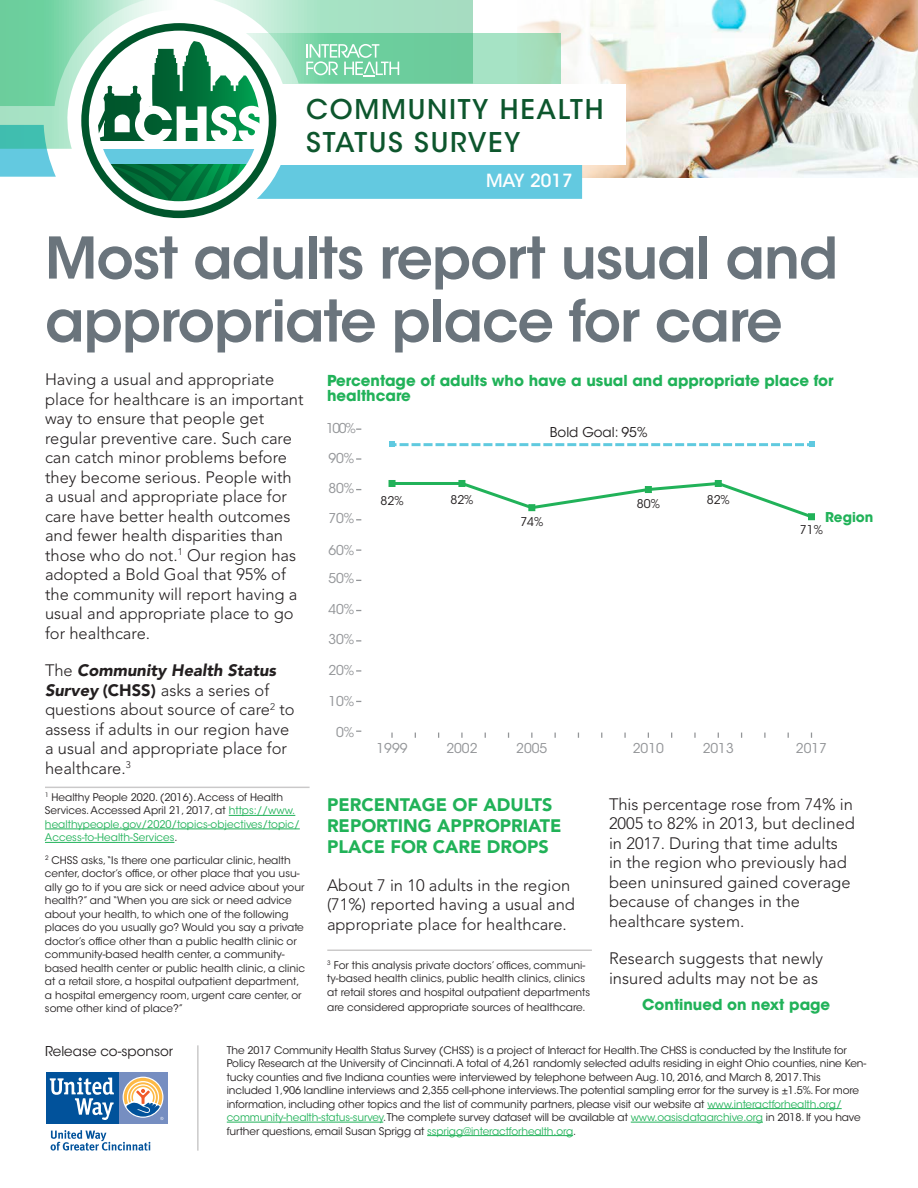
<style>
.page{position:relative;width:918px;height:1188px;background:#fff}
.page>*{position:absolute;margin:0;border:0;box-sizing:border-box;transform-origin:0 0}
.t1{font:600 57px/63px "ITC Avant Garde Std";letter-spacing:-.02em;color:#6a747c}
.t2{font:500 27px/33px "ITC Avant Garde Std";letter-spacing:.06em;color:#0d562d}
.t3{font:900 18px/21px "Avenir LT Std";color:#21b258}
.t4{font:500 18px "ITC Avant Garde Std";color:#fff}
.t5{font:300 16.5px/19.5px "Avenir LT Std";color:#231f20}
.t6{font:700 15px/15px "ITC Avant Garde Std";color:#21b259}
.t7{font:13.5px "ITC Avant Garde Std";color:#939598}
.t8{font:13.5px "ITC Avant Garde Std";color:#231f20}
.t9{font:700 13.5px "ITC Avant Garde Std";color:#21b259}
.t10{font:12px "ITC Avant Garde Std";color:#231f20}
.t11{font:10.5px/13.5px "ITC Avant Garde Std";letter-spacing:-.01em;color:#231f20}
.t12{font:10.5px/13.5px "ITC Avant Garde Std";color:#21b259}
.s1{font-weight:900;font-style:italic}
.s2{font-weight:900}
.s3{color:#231f20}
.s4{color:#21b259}
</style>
<div class="page">
<img style="left:582px;top:0;width:336px;height:177px">
<div style="left:280px;top:84px;width:346px;height:81px;background:#fff"></div>
<svg style="left:0;top:0;width:582px;height:218px"></svg>
<hr style="left:707px;top:1108px;width:135px;height:1px;background:#21b259">
<hr style="left:227px;top:1122px;width:156px;height:1px;background:#21b259">
<hr style="left:631px;top:1122px;width:132px;height:1px;background:#21b259">
<hr style="left:427px;top:1135px;width:146px;height:1px;background:#21b259">
<hr style="left:392px;top:482px;width:70px;height:3px;background:#21b259">
<svg style="left:389px;top:441px;width:426px;height:6px"></svg>
<div style="left:389px;top:480px;width:6px;height:7px;border:1px solid #22b158"></div>
<svg style="left:458px;top:480px;width:357px;height:41px"></svg>
<div style="left:808px;top:513px;width:7px;height:7px;border:1px solid #22b158"></div>
<div style="left:118px;top:1072px;width:50px;height:51px;background:#768ec1"></div>
<svg style="left:123px;top:1077px;width:40px;height:41px"></svg>
<div style="left:46px;top:1072px;width:72px;height:51px;background:#01529b"></div>
<svg style="left:50px;top:1078px;width:64px;height:42px"></svg>
<svg style="left:124px;top:1078px;width:39px;height:42px"></svg>
<svg style="left:51px;top:1130px;width:99px;height:21px"></svg>
<hr style="left:197px;top:1045px;width:2px;height:106px;background:#231f20">
<hr style="left:229px;top:815px;width:66px;height:1px;background:#21b259">
<hr style="left:45px;top:829px;width:255px;height:1px;background:#21b259">
<hr style="left:45px;top:842px;width:129px;height:1px;background:#21b259">
<hr style="left:45px;top:787px;width:265px;height:1px;background:#231f20">
<hr style="left:327px;top:950px;width:265px;height:1px;background:#231f20">
<h2 class="t2" style="left:306px;top:93px;width:299px">COMMUNITY HEALTH<br>STATUS SURVEY</h2>
<h3 class="t4" style="left:486px;top:169px;width:88px">MAY 2017</h3>
<h1 class="t1" style="left:45px;top:226px;width:795px">Most adults report usual and appropriate place for care</h1>
<p class="t5" style="left:45px;top:370px;width:260px">Having a usual and appropriate place for healthcare is an important way to ensure that people get regular preventive care. Such care can catch minor problems before they become serious. People with a usual and appropriate place for care have better health outcomes and fewer health disparities than those who do not.<sup>1</sup> Our region has adopted a Bold Goal that 95% of the community will report having a usual and appropriate place to go for healthcare.</p>
<h3 class="t5" style="left:45px;top:661px;width:251px">The <span class="s1">Community Health Status<br>Survey</span> <span class="s2">(CHSS)</span> asks a series of questions about source of care<sup>2</sup> to assess if adults in our region have a usual and appropriate place for healthcare.<sup>3</sup></h3>
<h3 class="t3" style="left:327px;top:794px;width:236px">PERCENTAGE OF ADULTS<br>REPORTING APPROPRIATE<br>PLACE FOR CARE DROPS</h3>
<h3 class="t5" style="left:327px;top:875px;width:250px">About 7 in 10 adults in the region (71%) reported having a usual and appropriate place for healthcare.</h3>
<h3 class="t6" style="left:327px;top:373px;width:508px">Percentage of adults who have a usual and appropriate place for healthcare</h3>
<p class="t7" style="left:326px;top:419px;width:31px">100%</p>
<p class="t8" style="left:550px;top:424px;width:99px">Bold Goal: 95%</p>
<p class="t7" style="left:328px;top:449px;width:27px">90%</p>
<p class="t7" style="left:328px;top:480px;width:27px">80%</p>
<p class="t10" style="left:381px;top:493px;width:25px">82%</p>
<p class="t10" style="left:450px;top:493px;width:25px">82%</p>
<p class="t10" style="left:707px;top:492px;width:25px">82%</p>
<p class="t10" style="left:520px;top:515px;width:25px">74%</p>
<p class="t10" style="left:637px;top:496px;width:25px">80%</p>
<p class="t9" style="left:825px;top:508px;width:50px">Region</p>
<p class="t7" style="left:328px;top:510px;width:27px">70%</p>
<p class="t10" style="left:800px;top:522px;width:25px">71%</p>
<p class="t7" style="left:328px;top:542px;width:27px">60%</p>
<p class="t7" style="left:328px;top:570px;width:27px">50%</p>
<p class="t7" style="left:328px;top:601px;width:27px">40%</p>
<p class="t7" style="left:328px;top:631px;width:27px">30%</p>
<p class="t7" style="left:328px;top:661px;width:27px">20%</p>
<p class="t7" style="left:328px;top:693px;width:27px">10%</p>
<p class="t7" style="left:336px;top:724px;width:20px">0%</p>
<p class="t7" style="left:703px;top:739px;width:33px">2013</p>
<p class="t7" style="left:796px;top:739px;width:33px">2017</p>
<p class="t7" style="left:376px;top:740px;width:33px">1999</p>
<p class="t7" style="left:446px;top:740px;width:33px">2002</p>
<p class="t7" style="left:516px;top:740px;width:33px">2005</p>
<p class="t7" style="left:633px;top:740px;width:33px">2010</p>
<p class="t12" style="left:45px;top:790px;width:256px"><sup>1</sup> <span class="s3">Healthy People 2020. (2016). Access of Health Services. Accessed April 21, 2017, at</span> https://www. healthypeople.gov/2020/topics-objectives/topic/ Access-to-Health-Services<span class="s3">.</span></p>
<p class="t11" style="left:45px;top:853px;width:262px"><sup>2</sup> CHSS asks,“Is there one particular clinic, health center, doctor’s office, or other place that you usu&shy;ally go to if you are sick or need advice about your health?” and “When you are sick or need advice about your health, to which one of the following places do you usually go? Would you say a private doctor’s office other than a public health clinic or community-based health center, a community&shy;based health center or public health clinic, a clinic at a retail store, a hospital outpatient department, a hospital emergency room, urgent care center, or some other kind of place?”</p>
<h3 class="t5" style="left:609px;top:794px;width:247px">This percentage rose from 74% in<br>2005 to 82% in 2013, but declined in 2017. During that time adults in the region who previously had been uninsured gained coverage because of changes in the healthcare system.</h3>
<h3 class="t5" style="left:609px;top:949px;width:216px">Research suggests that newly insured adults may not be as</h3>
<p class="t11" style="left:327px;top:959px;width:264px"><sup>3</sup> For this analysis private doctors’ offices, communi&shy;ty-based health clinics, public health clinics, clinics at retail stores and hospital outpatient departments</p>
<p class="t11" style="left:327px;top:1001px;width:260px">are considered appropriate sources of healthcare.</p>
<h3 class="t6" style="left:642px;top:997px;width:190px">Continued on next page</h3>
<p class="t8" style="left:45px;top:1043px;width:130px">Release co-sponsor</p>
<p class="t11" style="left:227px;top:1043px;width:641px">The 2017 Community Health Status Survey (CHSS) is a project of Interact for Health.The CHSS is conducted by the Institute for Policy Research at the University of Cincinnati. A total of 4,261 randomly selected adults residing in eight Ohio counties, nine Ken&shy;tucky counties and five Indiana counties were interviewed by telephone between Aug. 10, 2016, and March 8, 2017.This included 1,906 landline interviews and 2,355 cell-phone interviews.The potential sampling error for the survey is ±1.5%. For more information, including other topics and the list of community partners, please visit our website at <span class="s4">www.interactforhealth.org/ community-health-status-survey</span>.The complete survey dataset will be available at <span class="s4">www.oasisdataarchive.org</span> in 2018. If you have further questions, email Susan Sprigg at <span class="s4">ssprigg@interactforhealth.org</span>.</p>
</div>
